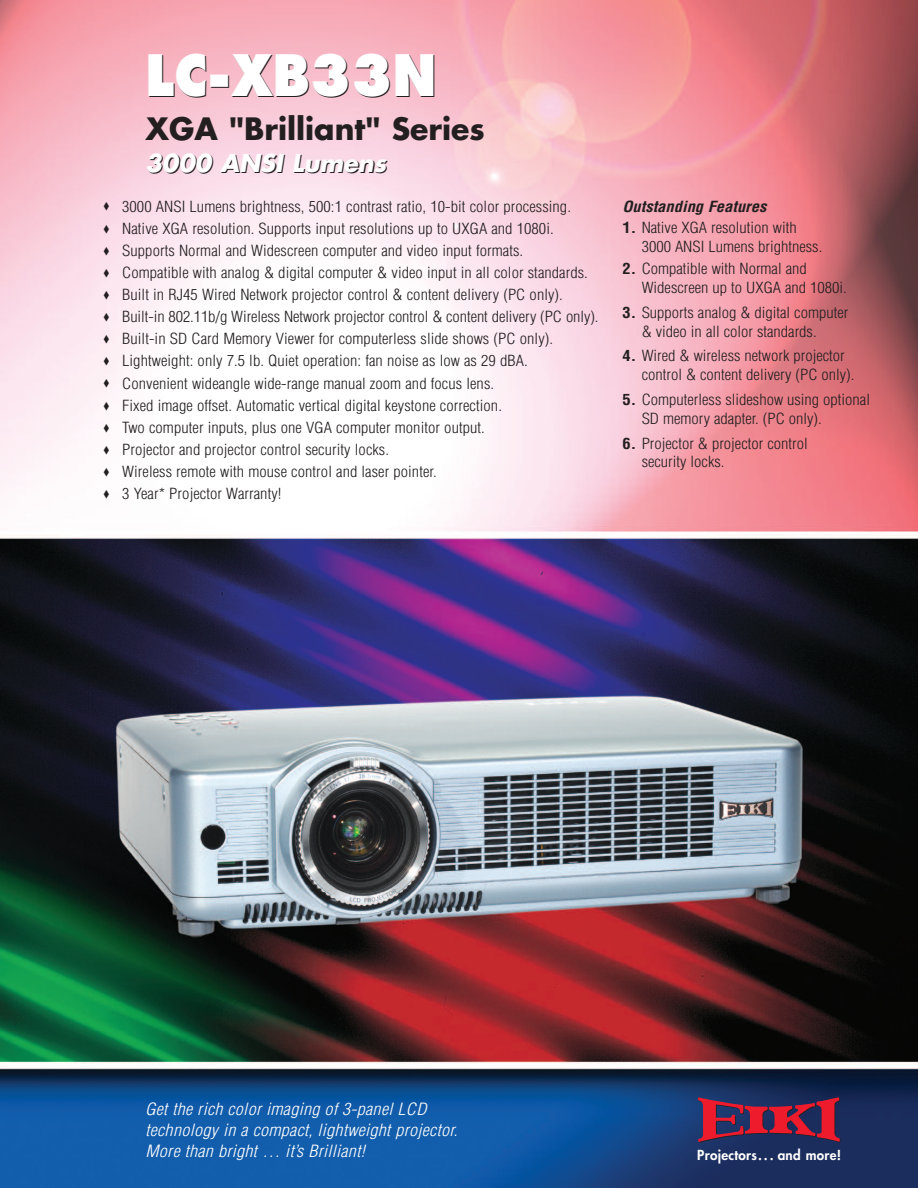
<style>
.page{position:relative;width:918px;height:1188px;background:#fff}
.page>*{position:absolute;margin:0;border:0;box-sizing:border-box;transform-origin:0 0}
.t1{font:60px "EIKIPPT Logo";color:#ee1b2d;scale:.9 1}
.t2{font:800 55.5px "Futura";color:#231f20;scale:.9 1}
.t3{font:700 30px "Futura";color:#231f20}
.t4{font:italic 700 24px "Futura";color:#231f20}
.t5{font:italic 300 condensed 16.5px/21px "Helvetica";letter-spacing:.02em;color:#fff;scale:1.1 1}
.t6{font:300 condensed 15px/18.8px "Helvetica";letter-spacing:.005em;color:#231f20;scale:1.1 1}
.t7{font:italic 700 condensed 15px "Helvetica";color:#231f20;scale:1.1 1}
.t8{font:800 13.5px "Futura";letter-spacing:.025em;color:#fff}
.s1{font-weight:700}
</style>
<div class="page">
<img style="left:0;top:0;width:918px;height:1188px">
<h2 class="t2" style="left:147px;top:52px;width:325px">LC-XB33N</h2>
<h3 class="t3" style="left:146px;top:115px;width:341px">XGA "Brilliant" Series</h3>
<h3 class="t4" style="left:147px;top:153px;width:242px">3000 ANSI Lumens</h3>
<p class="t6" style="left:103px;top:197px;width:427px">▼ 3000 ANSI Lumens brightness, 500:1 contrast ratio, 10-bit color processing.</p>
<p class="t6" style="left:103px;top:219px;width:411px">▼ Native XGA resolution. Supports input resolutions up to UXGA and 1080i.</p>
<p class="t6" style="left:103px;top:241px;width:384px">▼ Supports Normal and Widescreen computer and video input formats.</p>
<p class="t6" style="left:103px;top:263px;width:442px">▼ Compatible with analog &amp; digital computer &amp; video input in all color standards.</p>
<p class="t6" style="left:103px;top:286px;width:420px">▼ Built in RJ45 Wired Network projector control &amp; content delivery (PC only).</p>
<p class="t6" style="left:103px;top:308px;width:452px">▼ Built-in 802.11b/g Wireless Network projector control &amp; content delivery (PC only).</p>
<p class="t6" style="left:103px;top:330px;width:411px">▼ Built-in SD Card Memory Viewer for computerless slide shows (PC only).</p>
<p class="t6" style="left:103px;top:352px;width:388px">▼ Lightweight: only 7.5 lb. Quiet operation: fan noise as low as 29 dBA.</p>
<p class="t6" style="left:103px;top:374px;width:357px">▼ Convenient wideangle wide-range manual zoom and focus lens.</p>
<p class="t6" style="left:103px;top:396px;width:364px">▼ Fixed image offset. Automatic vertical digital keystone correction.</p>
<p class="t6" style="left:103px;top:418px;width:349px">▼ Two computer inputs, plus one VGA computer monitor output.</p>
<p class="t6" style="left:103px;top:440px;width:262px">▼ Projector and projector control security locks.</p>
<p class="t6" style="left:103px;top:462px;width:305px">▼ Wireless remote with mouse control and laser pointer.</p>
<p class="t6" style="left:103px;top:485px;width:164px">▼ 3 Year* Projector Warranty!</p>
<p class="t7" style="left:622px;top:198px;width:132px">Outstanding Features</p>
<p class="t6" style="left:642px;top:219px;width:166px;text-indent:-19px"><span class="s1">1.</span> Native XGA resolution with<br>3000 ANSI Lumens brightness.</p>
<p class="t6" style="left:642px;top:260px;width:188px;text-indent:-19px"><span class="s1">2.</span> Compatible with Normal and<br>Widescreen up to UXGA and 1080i.</p>
<p class="t6" style="left:642px;top:303px;width:189px;text-indent:-19px"><span class="s1">3.</span> Supports analog &amp; digital computer &amp; video in all color standards.</p>
<p class="t6" style="left:642px;top:347px;width:195px;text-indent:-19px"><span class="s1">4.</span> Wired &amp; wireless network projector control &amp; content delivery (PC only).</p>
<p class="t6" style="left:642px;top:390px;width:209px;text-indent:-19px"><span class="s1">5.</span> Computerless slideshow using optional<br>SD memory adapter. (PC only).</p>
<p class="t6" style="left:642px;top:434px;width:152px;text-indent:-19px"><span class="s1">6.</span> Projector &amp; projector control security locks.</p>
<p class="t5" style="left:146px;top:1099px;width:285px">Get the rich color imaging of 3-panel LCD technology in a compact, lightweight projector.<br>More than bright … it’s Brilliant!</p>
<h1 class="t1" style="left:697px;top:1097px;width:161px">2345</h1>
<p class="t8" style="left:697px;top:1148px;width:146px">Projectors... and more!</p>
</div>
